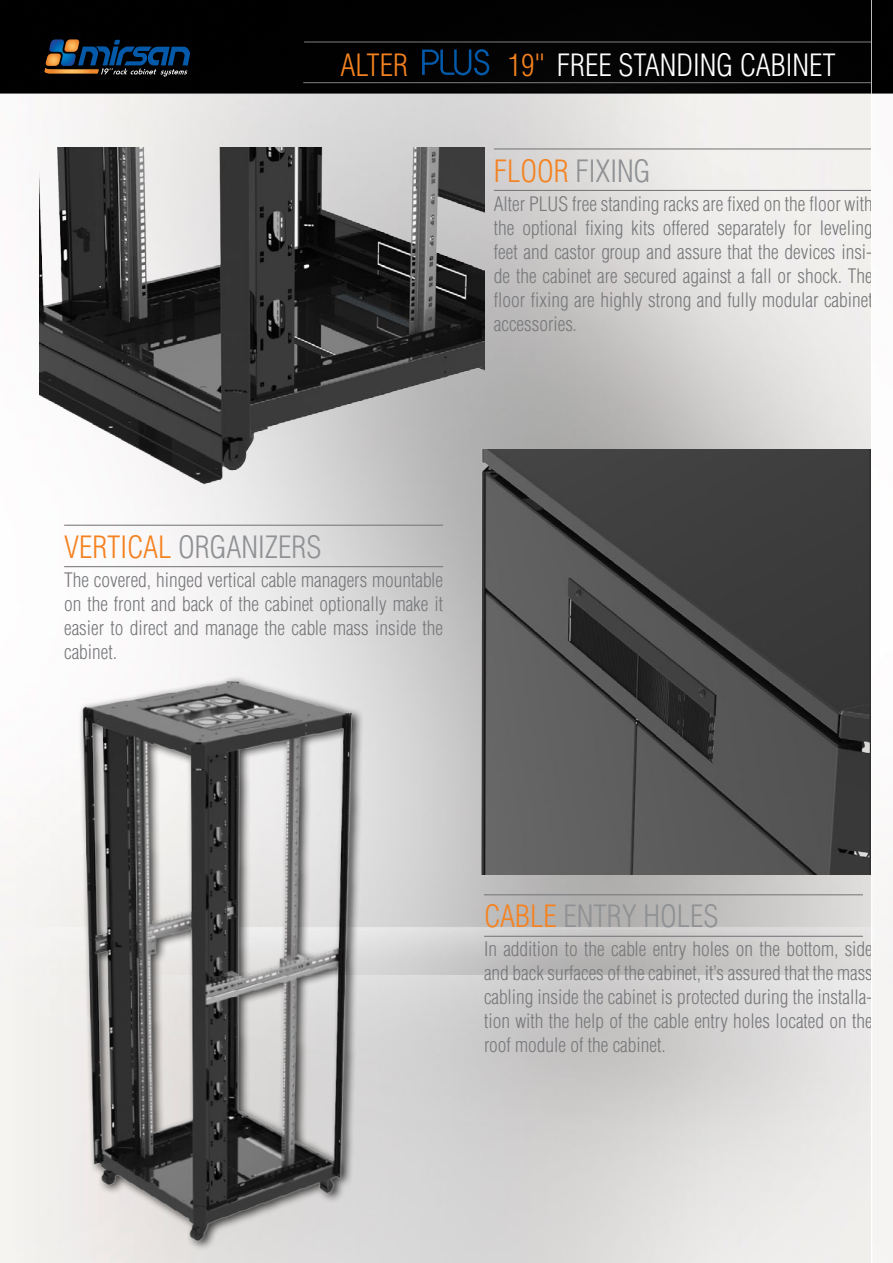
<style>
.page{position:relative;width:893px;height:1263px;background:#fff}
.page>*{position:absolute;margin:0;border:0;box-sizing:border-box;transform-origin:0 0}
.t1{font:30px "Helvetica Condensed Light Tr";color:#8f9194}
.t2{font:30px "Helvetica Condensed Light Tr";color:#fff}
.t3{font:19.5px/24px "Helvetica Condensed Light Tr";color:#77787b;text-align:justify}
.s1{color:#f58220}
.s2{font-family:"Abeatby Kai";font-size:33px}
</style>
<div class="page">
<img style="left:0;top:94px;width:871px;height:1169px">
<div style="left:0;top:0;width:872px;height:94px;background:#020202"></div>
<svg style="left:45px;top:39px;width:145px;height:38px"></svg>
<hr style="left:304px;top:41px;width:589px;height:2px;background:#77787b">
<hr style="left:303px;top:82px;width:589px;height:1px;background:#77787b">
<img style="left:39px;top:147px;width:445px;height:362px">
<img style="left:449px;top:449px;width:422px;height:426px">
<img style="left:64px;top:670px;width:326px;height:578px">
<hr style="left:494px;top:148px;width:379px;height:1px;background:#77787b">
<hr style="left:64px;top:525px;width:379px;height:1px;background:#77787b">
<hr style="left:494px;top:190px;width:379px;height:1px;background:#77787b">
<hr style="left:64px;top:566px;width:379px;height:1px;background:#77787b">
<hr style="left:484px;top:894px;width:379px;height:1px;background:#77787b">
<hr style="left:484px;top:936px;width:379px;height:1px;background:#77787b">
<img style="left:872px;top:148px;width:21px;height:1115px">
<div style="left:872px;top:0;width:21px;height:94px;background:#010101"></div>
<h1 class="t2" style="left:341px;top:47px;width:497px"><span class="s1">ALTER</span> <span class="s2">PLUS</span> <span class="s1">19''</span> FREE STANDING CABINET</h1>
<h1 class="t1" style="left:494px;top:154px;width:158px"><span class="s1">FLOOR</span> FIXING</h1>
<p class="t3" style="left:494px;top:191px;width:380px">Alter PLUS free standing racks are fixed on the floor with the optional fixing kits offered separately for leveling feet and castor group and assure that the devices insi&shy;de the cabinet are secured against a fall or shock. The floor fixing are highly strong and fully modular cabinet accessories.</p>
<h1 class="t1" style="left:64px;top:530px;width:259px"><span class="s1">VERTICAL</span> ORGANIZERS</h1>
<p class="t3" style="left:64px;top:568px;width:380px">The covered, hinged vertical cable managers mountable on the front and back of the cabinet optionally make it easier to direct and manage the cable mass inside the cabinet.</p>
<h1 class="t1" style="left:484px;top:898px;width:236px"><span class="s1">CABLE</span> ENTRY HOLES</h1>
<p class="t3" style="left:484px;top:936px;width:390px">In addition to the cable entry holes on the bottom, side and back surfaces of the cabinet, it’s assured that the mass cabling inside the cabinet is protected during the installa&shy;tion with the help of the cable entry holes located on the roof module of the cabinet.</p>
</div>
